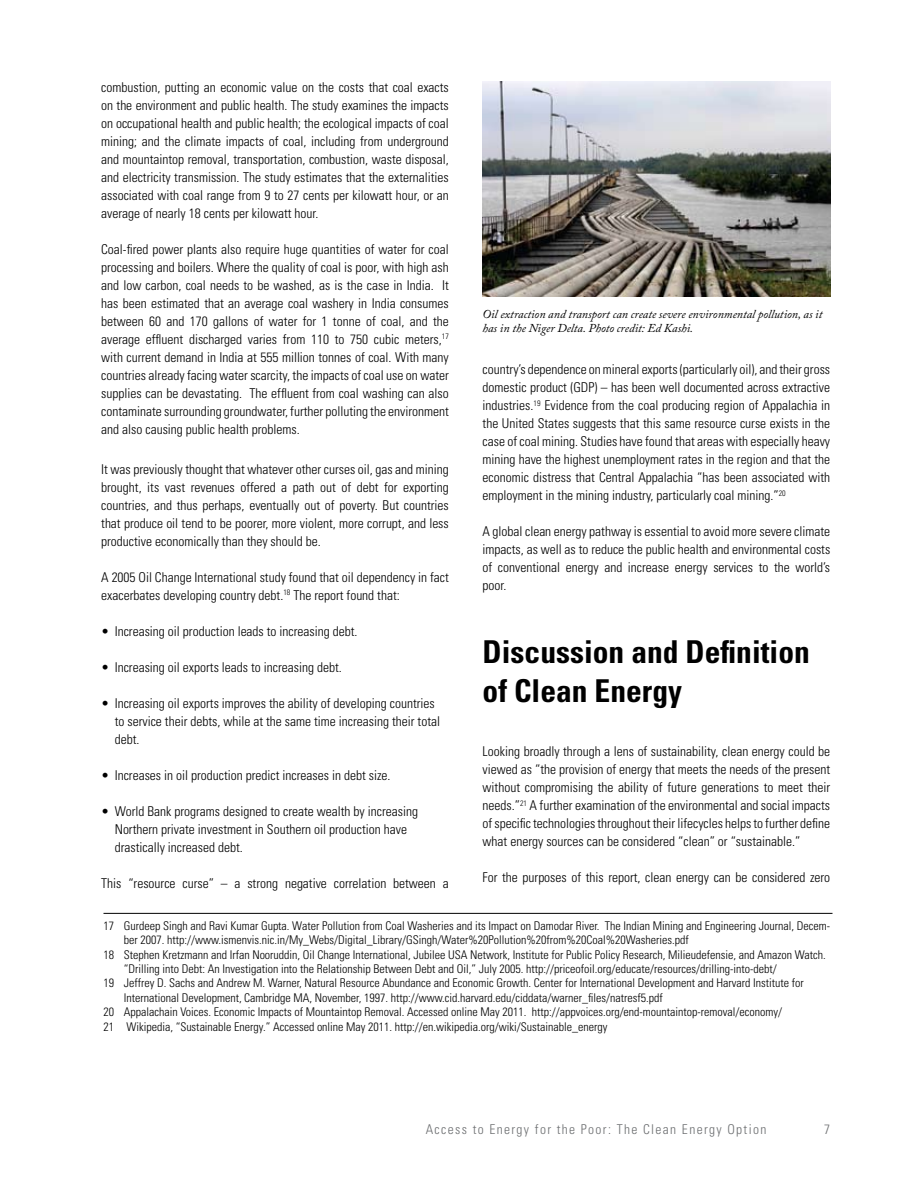
<style>
.page{position:relative;width:918px;height:1188px;background:#fff}
.page>*{position:absolute;margin:0;border:0;box-sizing:border-box;transform-origin:0 0}
.t1{font:700 condensed 31.5px/38.8px "Univers";color:#000}
.t2{font:300 condensed 13.5px/18px "Univers";color:#000;text-align:justify}
.t3{font:300 condensed 13.5px "Univers";letter-spacing:.1em;color:#6d6f71}
.t4{font:300 condensed 12px "Univers";color:#000}
.t5{font:italic 12px/14.4px "Adobe Caslon Pro";color:#000}
</style>
<div class="page">
<img style="left:483px;top:81px;width:347px;height:216px">
<hr style="left:104px;top:913px;width:728px;height:1px;background:#000">
<p class="t2" style="left:101px;top:78px;width:349px">combustion, putting an economic value on the costs that coal exacts on the environment and public health. The study examines the impacts on occupational health and public health; the ecological impacts of coal mining; and the climate impacts of coal, including from underground and mountaintop removal, transportation, combustion, waste disposal, and electricity transmission. The study estimates that the externalities associated with coal range from 9 to 27 cents per kilowatt hour, or an average of nearly 18 cents per kilowatt hour.</p>
<p class="t2" style="left:101px;top:240px;width:349px">Coal-fired power plants also require huge quantities of water for coal processing and boilers. Where the quality of coal is poor, with high ash and low carbon, coal needs to be washed, as is the case in India. It has been estimated that an average coal washery in India consumes between 60 and 170 gallons of water for 1 tonne of coal, and the average effluent discharged varies from 110 to 750 cubic meters,<sup>17 </sup>with current demand in India at 555 million tonnes of coal. With many countries already facing water scarcity, the impacts of coal use on water supplies can be devastating. The effluent from coal washing can also contaminate surrounding groundwater, further polluting the environment and also causing public health problems.</p>
<p class="t2" style="left:101px;top:460px;width:349px">It was previously thought that whatever other curses oil, gas and mining brought, its vast revenues offered a path out of debt for exporting countries, and thus perhaps, eventually out of poverty. But countries that produce oil tend to be poorer, more violent, more corrupt, and less productive economically than they should be.</p>
<p class="t2" style="left:101px;top:568px;width:349px">A 2005 Oil Change International study found that oil dependency in fact exacerbates developing country debt.<sup>18</sup> The report found that:</p>
<p class="t2" style="left:101px;top:622px;width:258px">• Increasing oil production leads to increasing debt.</p>
<p class="t2" style="left:101px;top:658px;width:242px">• Increasing oil exports leads to increasing debt.</p>
<p class="t2" style="left:115px;top:694px;width:327px;text-align:left;text-indent:-14px">• Increasing oil exports improves the ability of developing countries to service their debts, while at the same time increasing their total debt.</p>
<p class="t2" style="left:101px;top:766px;width:291px">• Increases in oil production predict increases in debt size.</p>
<p class="t2" style="left:115px;top:802px;width:305px;text-align:left;text-indent:-14px">• World Bank programs designed to create wealth by increasing<br>Northern private investment in Southern oil production have drastically increased debt.</p>
<p class="t2" style="left:101px;top:875px;width:349px">This “resource curse” – a strong negative correlation between a</p>
<p class="t5" style="left:483px;top:306px;width:341px">Oil extraction and transport can create severe environmental pollution, as it has in the Niger Delta. Photo credit: Ed Kashi.</p>
<p class="t2" style="left:483px;top:361px;width:349px">country’s dependence onmineral exports(particularly oil), and their gross domestic product (GDP) – has been well documented across extractive industries.<sup>19</sup> Evidence from the coal producing region of Appalachia in the United States suggests that this same resource curse exists in the case of coal mining. Studies have found that areas with especially heavy mining have the highest unemployment rates in the region and that the economic distress that Central Appalachia “has been associated with employment in the mining industry, particularly coal mining.”<sup>20</sup></p>
<p class="t2" style="left:483px;top:523px;width:349px">A global clean energy pathway is essential to avoid more severe climate impacts, as well as to reduce the public health and environmental costs of conventional energy and increase energy services to the world’s poor.</p>
<h1 class="t1" style="left:483px;top:632px;width:329px">Discussion and Definition of Clean Energy</h1>
<p class="t2" style="left:483px;top:742px;width:349px">Looking broadly through a lens of sustainability, clean energy could be viewed as “the provision of energy that meets the needs of the present without compromising the ability of future generations to meet their needs.”<sup>21</sup> A further examination of the environmental and social impacts of specific technologies throughout their lifecycles helps to further define what energy sources can be considered “clean” or “sustainable.”</p>
<p class="t2" style="left:483px;top:868px;width:349px">For the purposes of this report, clean energy can be considered zero</p>
<p class="t4" style="left:104px;top:918px;width:728px">17 Gurdeep Singh and Ravi Kumar Gupta. Water Pollution from Coal Washeries and its Impact on Damodar River. The Indian Mining and Engineering Journal, Decem-</p>
<p class="t4" style="left:124px;top:933px;width:567px">ber 2007. http://www.ismenvis.nic.in/My_Webs/Digital_Library/GSingh/Water%20Pollution%20from%20Coal%20Washeries.pdf</p>
<p class="t4" style="left:104px;top:947px;width:724px">18 Stephen Kretzmann and Irfan Nooruddin, Oil Change International, Jubilee USA Network, Institute for Public Policy Research, Milieudefensie, and Amazon Watch.</p>
<p class="t4" style="left:124px;top:962px;width:654px">“Drilling into Debt: An Investigation into the Relationship Between Debt and Oil,” July 2005. http://priceofoil.org/educate/resources/drilling-into-debt/</p>
<p class="t4" style="left:103px;top:976px;width:702px">19 Jeffrey D. Sachs and Andrew M. Warner, Natural Resource Abundance and Economic Growth. Center for International Development and Harvard Institute for</p>
<p class="t4" style="left:124px;top:990px;width:540px">International Development, Cambridge MA, November, 1997. http://www.cid.harvard.edu/ciddata/warner_files/natresf5.pdf</p>
<p class="t4" style="left:103px;top:1005px;width:680px">20 Appalachain Voices. Economic Impacts of Mountaintop Removal. Accessed online May 2011. http://appvoices.org/end-mountaintop-removal/economy/</p>
<p class="t4" style="left:103px;top:1019px;width:506px">21 Wikipedia, “Sustainable Energy.” Accessed online May 2011. http://en.wikipedia.org/wiki/Sustainable_energy</p>
<p class="t3" style="left:426px;top:1121px;width:342px">Access to Energy for the Poor: The Clean Energy Option</p>
<p class="t3" style="left:824px;top:1121px;width:7px">7</p>
</div>
